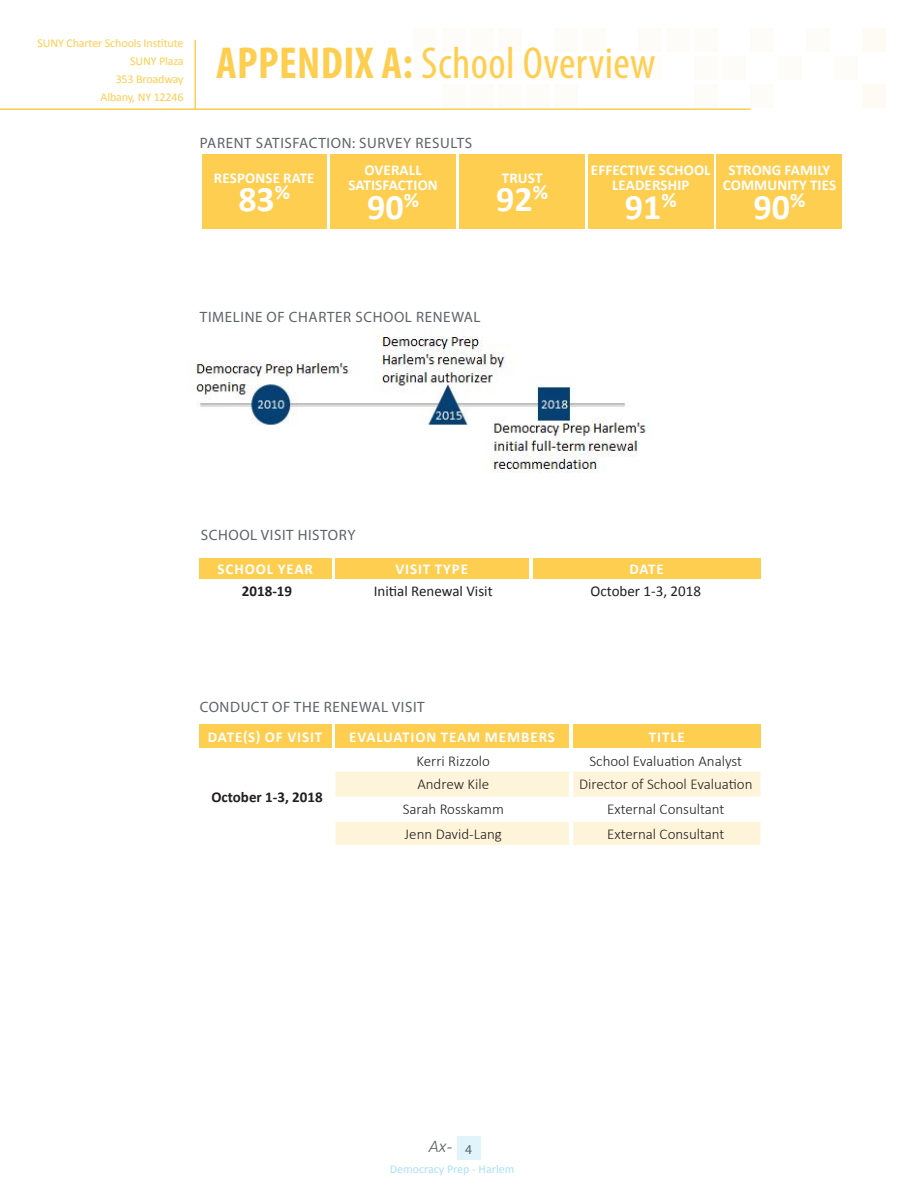
<style>
.page{position:relative;width:918px;height:1188px;background:#fff}
.page>*{position:absolute;margin:0;border:0;box-sizing:border-box;transform-origin:0 0}
.t1{font:condensed 45px "Myriad Pro";letter-spacing:.01em;color:#fece51}
.body{font:700 36px "Calibri";color:#fff}
.t2{font:italic 300 18px "Calibri";color:#5e6367}
.t3{font:300 15px "Calibri";color:#231f20}
.body-2{font:15px "Myriad Pro";letter-spacing:.04em;color:#5e6367}
.body-3{font:700 15px/15px "Calibri";letter-spacing:.01em;color:#fff;text-align:center}
.body-4{font:700 15px "Calibri";letter-spacing:.06em;color:#fff}
.t4{font:15px "Calibri";color:#231f20}
.t5{font:700 15px "Calibri";color:#231f20}
.t6{font:12px/18px "Calibri";letter-spacing:-.01em;color:#fece51;text-align:right}
.t7{font:12px "Calibri";color:#aae0f9}
.s1{font-weight:700}
.s2{font-family:"Minion Pro";font-weight:400;font-style:normal}
</style>
<div class="page">
<div style="left:457px;top:1137px;width:23px;height:23px;background:#e1f4fc"></div>
<div style="left:862px;top:28px;width:24px;height:23px;background:#fefbf5"></div>
<div style="left:862px;top:84px;width:24px;height:24px;background:#fefbf5"></div>
<div style="left:414px;top:28px;width:23px;height:23px;background:#fefcf9"></div>
<div style="left:414px;top:56px;width:23px;height:24px;background:#fefcf9"></div>
<div style="left:554px;top:28px;width:24px;height:23px;background:#fefcf9"></div>
<div style="left:554px;top:56px;width:24px;height:24px;background:#fefcf9"></div>
<div style="left:582px;top:28px;width:24px;height:23px;background:#fefcf9"></div>
<div style="left:582px;top:56px;width:24px;height:24px;background:#fefcf9"></div>
<div style="left:526px;top:56px;width:24px;height:24px;background:#fefcf9"></div>
<div style="left:554px;top:84px;width:24px;height:24px;background:#fefcf9"></div>
<div style="left:526px;top:84px;width:24px;height:24px;background:#fefcf9"></div>
<div style="left:470px;top:28px;width:23px;height:23px;background:#fefcf9"></div>
<div style="left:470px;top:56px;width:23px;height:24px;background:#fefcf9"></div>
<div style="left:498px;top:28px;width:23px;height:23px;background:#fefcf9"></div>
<div style="left:498px;top:56px;width:23px;height:24px;background:#fefcf9"></div>
<div style="left:442px;top:28px;width:23px;height:23px;background:#fefcf9"></div>
<div style="left:470px;top:84px;width:23px;height:24px;background:#fefcf9"></div>
<div style="left:498px;top:84px;width:23px;height:24px;background:#fefcf9"></div>
<div style="left:442px;top:84px;width:23px;height:24px;background:#fefcf9"></div>
<div style="left:638px;top:28px;width:24px;height:23px;background:#fefcf9"></div>
<div style="left:638px;top:56px;width:24px;height:24px;background:#fefcf9"></div>
<div style="left:666px;top:28px;width:24px;height:23px;background:#fefcf9"></div>
<div style="left:610px;top:56px;width:24px;height:24px;background:#fefcf9"></div>
<div style="left:722px;top:56px;width:24px;height:24px;background:#fefcf9"></div>
<div style="left:750px;top:28px;width:24px;height:23px;background:#fefcf9"></div>
<div style="left:694px;top:28px;width:24px;height:23px;background:#fefcf9"></div>
<div style="left:694px;top:56px;width:24px;height:24px;background:#fefcf9"></div>
<div style="left:750px;top:84px;width:24px;height:24px;background:#fefcf9"></div>
<div style="left:694px;top:84px;width:24px;height:24px;background:#fefcf9"></div>
<div style="left:806px;top:28px;width:24px;height:23px;background:#fefcf9"></div>
<div style="left:834px;top:56px;width:24px;height:24px;background:#fefcf9"></div>
<div style="left:778px;top:56px;width:24px;height:24px;background:#fefcf9"></div>
<hr style="left:0;top:108px;width:751px;height:2px;background:#fece51">
<hr style="left:194px;top:40px;width:2px;height:70px;background:#fece51">
<div style="left:202px;top:154px;width:125px;height:75px;background:#fece51"></div>
<div style="left:330px;top:154px;width:126px;height:75px;background:#fece51"></div>
<div style="left:588px;top:154px;width:126px;height:75px;background:#fece51"></div>
<div style="left:717px;top:154px;width:125px;height:75px;background:#fece51"></div>
<div style="left:533px;top:558px;width:227px;height:21px;background:#fece51"></div>
<div style="left:335px;top:558px;width:193px;height:21px;background:#fece51"></div>
<div style="left:199px;top:558px;width:132px;height:20px;background:#fece51"></div>
<div style="left:573px;top:724px;width:187px;height:24px;background:#fece51"></div>
<svg style="left:336px;top:772px;width:424px;height:73px"></svg>
<hr style="left:569px;top:772px;width:4px;height:25px;background:#fff">
<hr style="left:569px;top:797px;width:4px;height:25px;background:#fff">
<hr style="left:569px;top:822px;width:4px;height:23px;background:#fff">
<div style="left:335px;top:724px;width:234px;height:24px;background:#fece51"></div>
<div style="left:199px;top:724px;width:132px;height:24px;background:#fece51"></div>
<img style="left:195px;top:329px;width:451px;height:144px">
<div style="left:459px;top:154px;width:126px;height:75px;background:#fece51"></div>
<p class="t6" style="left:38px;top:34px;width:148px">SUNY Charter Schools Institute<br>SUNY Plaza<br>353 Broadway<br>Albany, NY 12246</p>
<p class="t1" style="left:216px;top:36px;width:441px"><span class="s1">APPENDIX A:</span> School Overview</p>
<p class="body-2" style="left:200px;top:134px;width:274px">PARENT SATISFACTION: SURVEY RESULTS</p>
<p class="body-3" style="left:214px;top:170px;width:102px">RESPONSE RATE</p>
<p class="body" style="left:238px;top:176px;width:53px">83<sup>%</sup></p>
<p class="body-3" style="left:348px;top:163px;width:91px">OVERALL<br>SATISFACTION</p>
<p class="body" style="left:367px;top:184px;width:53px">90<sup>%</sup></p>
<p class="body-3" style="left:502px;top:170px;width:42px">TRUST</p>
<p class="body" style="left:496px;top:176px;width:53px">92<sup>%</sup></p>
<p class="body-3" style="left:591px;top:163px;width:121px">EFFECTIVE SCHOOL<br>LEADERSHIP</p>
<p class="body" style="left:625px;top:184px;width:53px">91<sup>%</sup></p>
<p class="body-3" style="left:723px;top:163px;width:115px">STRONG FAMILY<br>COMMUNITY TIES</p>
<p class="body" style="left:754px;top:184px;width:53px">90<sup>%</sup></p>
<p class="body-2" style="left:200px;top:307px;width:282px">TIMELINE OF CHARTER SCHOOL RENEWAL</p>
<p class="body-2" style="left:201px;top:526px;width:156px">SCHOOL VISIT HISTORY</p>
<p class="body-4" style="left:218px;top:559px;width:97px">SCHOOL YEAR</p>
<p class="body-4" style="left:395px;top:559px;width:74px">VISIT TYPE</p>
<p class="body-3" style="left:629px;top:561px;width:36px">DATE</p>
<p class="t5" style="left:242px;top:581px;width:52px">2018-19</p>
<p class="t4" style="left:374px;top:582px;width:120px">Initial Renewal Visit</p>
<p class="t4" style="left:591px;top:582px;width:112px">October 1-3, 2018</p>
<p class="body-2" style="left:200px;top:698px;width:226px">CONDUCT OF THE RENEWAL VISIT</p>
<p class="body-4" style="left:208px;top:727px;width:116px">DATE(S) OF VISIT</p>
<p class="body-4" style="left:349px;top:727px;width:207px">EVALUATION TEAM MEMBERS</p>
<p class="body-3" style="left:649px;top:729px;width:38px">TITLE</p>
<p class="t5" style="left:211px;top:788px;width:113px">October 1-3, 2018</p>
<p class="t3" style="left:417px;top:751px;width:75px">Kerri Rizzolo</p>
<p class="t3" style="left:590px;top:751px;width:154px">School Evaluation Analyst</p>
<p class="t3" style="left:417px;top:775px;width:73px">Andrew Kile</p>
<p class="t3" style="left:579px;top:775px;width:175px">Director of School Evaluation</p>
<p class="t3" style="left:403px;top:800px;width:103px">Sarah Rosskamm</p>
<p class="t3" style="left:607px;top:800px;width:119px">External Consultant</p>
<p class="t3" style="left:405px;top:825px;width:99px">Jenn David-Lang</p>
<p class="t3" style="left:607px;top:825px;width:119px">External Consultant</p>
<p class="t2" style="left:429px;top:1135px;width:45px">Ax<span class="s2">-</span> <sub>4</sub></p>
<p class="t7" style="left:390px;top:1161px;width:126px">Democracy Prep - Harlem</p>
</div>
